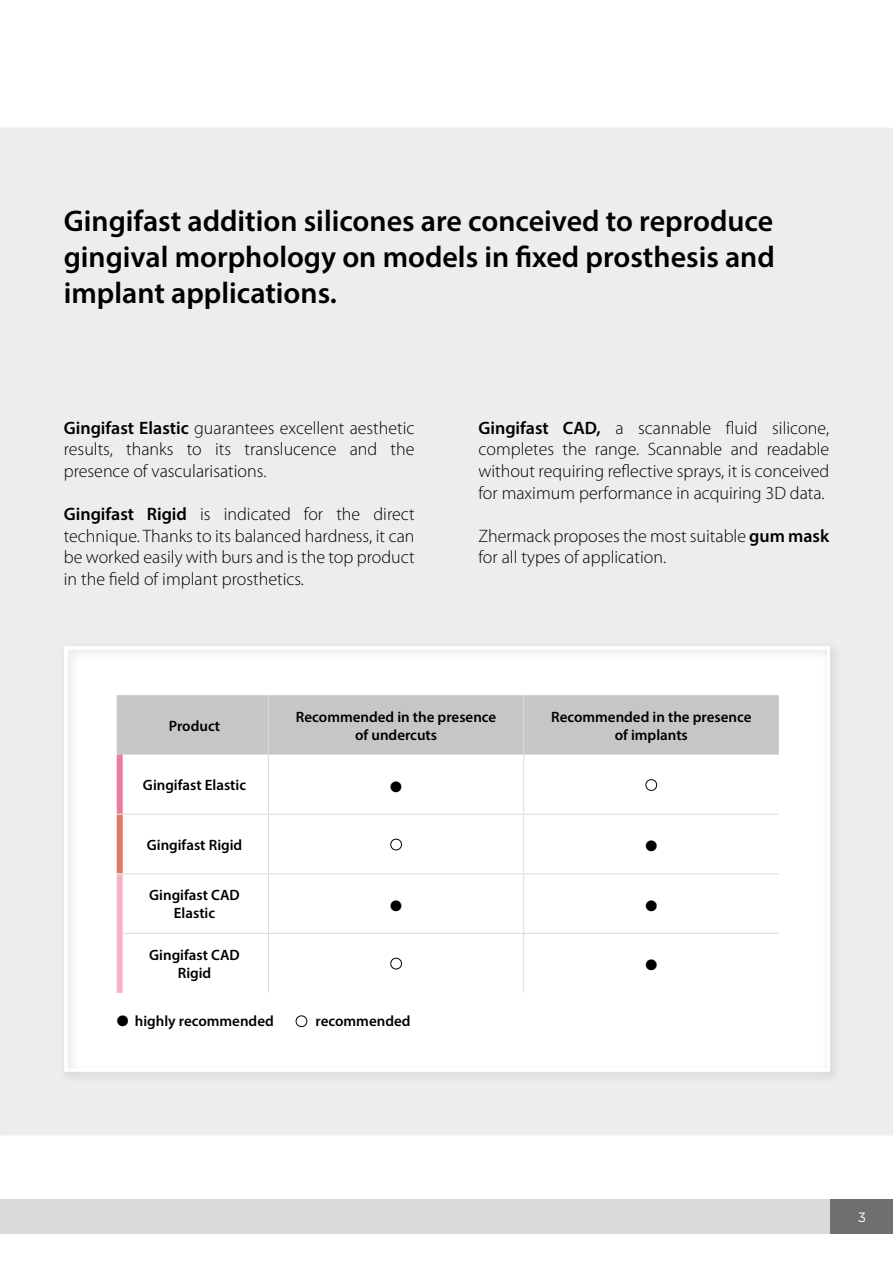
<style>
.page{position:relative;width:893px;height:1263px;background:#fff}
.page>*{position:absolute;margin:0;border:0;box-sizing:border-box;transform-origin:0 0}
.t1{font:600 30px/36px "Myriad Pro";color:#000;text-align:justify}
.t2{font:300 18px/21.6px "Myriad Pro";color:#000;text-align:justify}
.t3{font:600 15px/18px "Myriad Pro";color:#000;text-align:center}
.t4{font:15px "Zapf Dingbats ITC";color:#000}
.t5{font:13.5px "Gotham";color:#fff}
.s1{font-weight:600}
</style>
<div class="page">
<div style="left:831px;top:1199px;width:62px;height:34px;background:#706f6f"></div>
<div style="left:0;top:1199px;width:829px;height:34px;background:#dadada"></div>
<div style="left:1px;top:128px;width:892px;height:1007px;background:#ededed"></div>
<img style="left:0;top:128px;width:1px;height:1007px">
<div style="left:59px;top:640px;width:783px;height:444px;background:#000;opacity:.2"></div>
<div style="left:123px;top:695px;width:656px;height:60px;background:#c6c6c6"></div>
<svg style="left:123px;top:755px;width:656px;height:59px"></svg>
<svg style="left:123px;top:815px;width:656px;height:178px"></svg>
<div style="left:117px;top:695px;width:6px;height:60px;background:#c6c6c6"></div>
<div style="left:117px;top:755px;width:6px;height:59px;background:#ee7a9d"></div>
<div style="left:117px;top:815px;width:6px;height:58px;background:#de7c63"></div>
<div style="left:117px;top:874px;width:6px;height:59px;background:#f5b3c4"></div>
<div style="left:117px;top:933px;width:6px;height:60px;background:#f5b3c4"></div>
<hr style="left:268px;top:695px;width:1px;height:60px;background:#dadada">
<hr style="left:523px;top:695px;width:1px;height:60px;background:#dadada">
<hr style="left:268px;top:755px;width:1px;height:59px;background:#dadada">
<hr style="left:523px;top:755px;width:1px;height:59px;background:#dadada">
<hr style="left:117px;top:814px;width:152px;height:1px;background:#dadada">
<hr style="left:268px;top:815px;width:1px;height:58px;background:#dadada">
<hr style="left:269px;top:814px;width:255px;height:1px;background:#dadada">
<hr style="left:523px;top:815px;width:1px;height:58px;background:#dadada">
<hr style="left:524px;top:814px;width:255px;height:1px;background:#dadada">
<hr style="left:117px;top:873px;width:152px;height:1px;background:#dadada">
<hr style="left:268px;top:874px;width:1px;height:59px;background:#dadada">
<hr style="left:269px;top:873px;width:255px;height:1px;background:#dadada">
<hr style="left:523px;top:874px;width:1px;height:59px;background:#dadada">
<hr style="left:524px;top:873px;width:255px;height:1px;background:#dadada">
<hr style="left:123px;top:933px;width:146px;height:1px;background:#dadada">
<hr style="left:268px;top:934px;width:1px;height:59px;background:#dadada">
<hr style="left:269px;top:933px;width:255px;height:1px;background:#dadada">
<hr style="left:523px;top:934px;width:1px;height:59px;background:#dadada">
<hr style="left:524px;top:933px;width:255px;height:1px;background:#dadada">
<svg style="left:645px;top:779px;width:12px;height:12px"></svg>
<svg style="left:390px;top:839px;width:12px;height:11px"></svg>
<svg style="left:390px;top:958px;width:12px;height:11px"></svg>
<svg style="left:296px;top:1015px;width:11px;height:12px"></svg>
<h1 class="t1" style="left:64px;top:202px;width:713px">Gingifast addition silicones are conceived to reproduce gingival morphology on models in fixed prosthesis and implant applications.</h1>
<p class="t2" style="left:64px;top:417px;width:352px"><span class="s1">Gingifast Elastic</span> guarantees excellent aesthetic results, thanks to its translucence and the presence of vascularisations.</p>
<p class="t2" style="left:64px;top:504px;width:352px"><span class="s1">Gingifast Rigid</span> is indicated for the direct technique. Thanks to its balanced hardness, it can be worked easily with burs and is the top product in the field of implant prosthetics.</p>
<p class="t2" style="left:478px;top:417px;width:352px"><span class="s1">Gingifast CAD,</span> a scannable fluid silicone, completes the range. Scannable and readable without requiring reflective sprays, it is conceived for maximum performance in acquiring 3D data.</p>
<p class="t2" style="left:478px;top:525px;width:352px">Zhermack proposes the most suitable <span class="s1">gum mask </span>for all types of application.</p>
<p class="t3" style="left:169px;top:716px;width:53px">Product</p>
<p class="t3" style="left:296px;top:707px;width:202px">Recommended in the presence of undercuts</p>
<p class="t3" style="left:551px;top:707px;width:202px">Recommended in the presence of implants</p>
<p class="t3" style="left:143px;top:776px;width:105px">Gingifast Elastic</p>
<p class="t4" style="left:390px;top:779px;width:13px">●</p>
<p class="t3" style="left:147px;top:835px;width:97px">Gingifast Rigid</p>
<p class="t4" style="left:645px;top:839px;width:13px">●</p>
<p class="t3" style="left:149px;top:886px;width:92px">Gingifast CAD<br>Elastic</p>
<p class="t4" style="left:390px;top:898px;width:13px">●</p>
<p class="t4" style="left:645px;top:898px;width:13px">●</p>
<p class="t3" style="left:149px;top:945px;width:92px">Gingifast CAD<br>Rigid</p>
<p class="t4" style="left:645px;top:958px;width:13px">●</p>
<p class="t3" style="left:117px;top:1012px;width:159px">● highly recommended</p>
<p class="t3" style="left:316px;top:1012px;width:96px">recommended</p>
<p class="t5" style="left:858px;top:1208px;width:10px">3</p>
</div>
